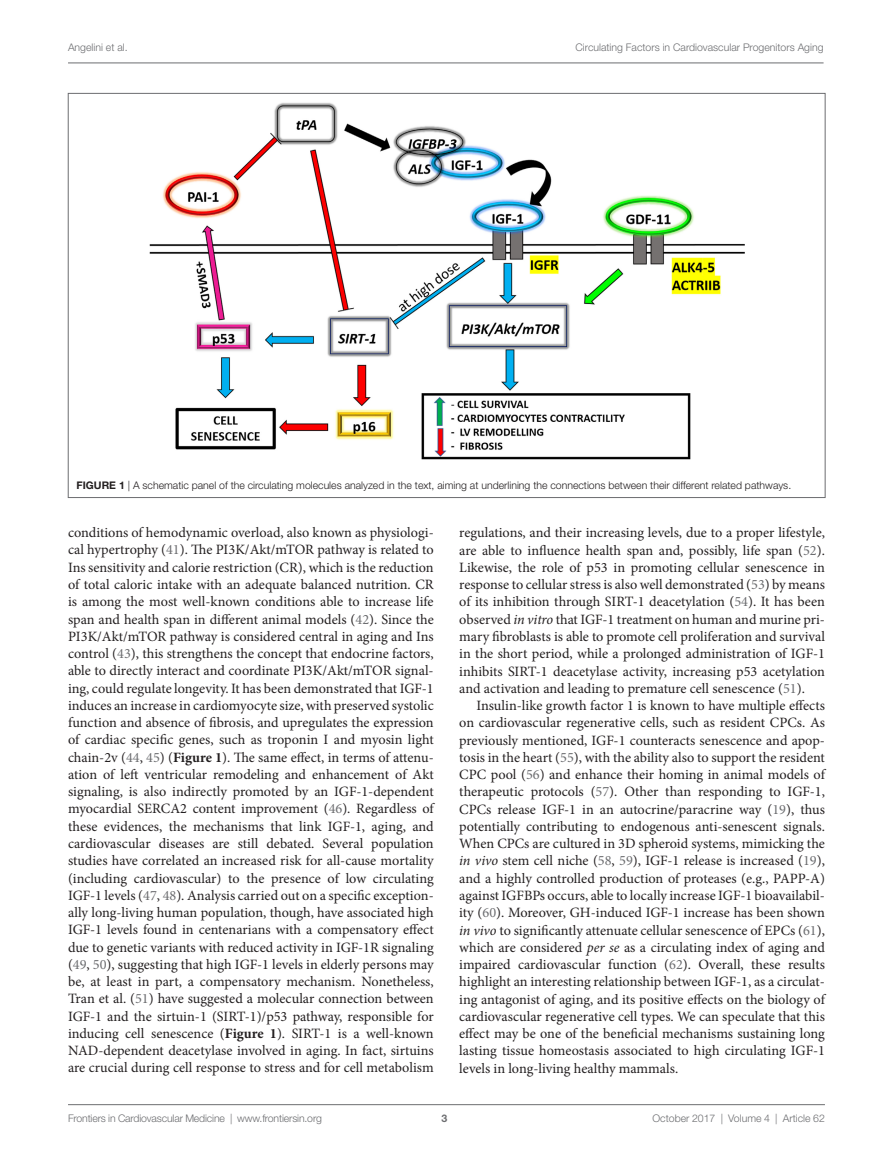
<style>
.page{position:relative;width:893px;height:1170px;background:#fff}
.page>*{position:absolute;margin:0;border:0;box-sizing:border-box;transform-origin:0 0}
.t1{font:14.25px/17.2px "Minion Pro";color:#231f20;text-align:justify}
.t2{font:300 10.5px "Helvetica Neue LT Std";color:#6c6d70}
.t3{font:300 10.5px "Helvetica Neue LT Std";color:#231f20}
.t4{font:700 10.5px "Helvetica Neue LT Std";color:#231f20}
.t5{font:700 10.5px "Helvetica Neue LT Std";color:#6c6d70}
.s1{font-weight:700}
.s2{color:#6c6d70}
.s3{font-style:italic}
</style>
<div class="page">
<img style="left:149px;top:102px;width:595px;height:357px">
<hr style="left:68px;top:1104px;width:757px;height:1px;background:#6c6d70">
<hr style="left:68px;top:63px;width:755px;height:1px;background:#6c6d70">
<p class="t2" style="left:68px;top:41px;width:61px">Angelini et al.</p>
<p class="t2" style="left:575px;top:41px;width:250px">Circulating Factors in Cardiovascular Progenitors Aging</p>
<p class="t4" style="left:77px;top:479px;width:18px">FIGUR</p>
<p class="t3" style="left:109px;top:479px;width:683px"><span class="s1">E 1</span> | A schematic panel of the circulating molecules analyzed in the text, aiming at underlining the connections between their different related pathways.</p>
<p class="t1" style="left:68px;top:524px;width:367px">conditions of hemodynamic overload, also known as physiologi&shy;cal hypertrophy (<span class="s2">41</span>). The PI3K/Akt/mTOR pathway is related to Ins sensitivity and calorie restriction (CR), which is the reduction of total caloric intake with an adequate balanced nutrition. CR is among the most well-known conditions able to increase life span and health span in different animal models (<span class="s2">42</span>). Since the PI3K/Akt/mTOR pathway is considered central in aging and Ins control (<span class="s2">43</span>), this strengthens the concept that endocrine factors, able to directly interact and coordinate PI3K/Akt/mTOR signal&shy;ing, could regulate longevity. It has been demonstrated that IGF-1 induces an increase in cardiomyocyte size, with preserved systolic function and absence of fibrosis, and upregulates the expression of cardiac specific genes, such as troponin I and myosin light chain-2v (<span class="s2">44</span>, <span class="s2">45</span>) (<span class="s1">Figure 1</span>). The same effect, in terms of attenu&shy;ation of left ventricular remodeling and enhancement of Akt signaling, is also indirectly promoted by an IGF-1-dependent myocardial SERCA2 content improvement (<span class="s2">46</span>). Regardless of these evidences, the mechanisms that link IGF-1, aging, and cardiovascular diseases are still debated. Several population studies have correlated an increased risk for all-cause mortality (including cardiovascular) to the presence of low circulating IGF-1 levels (<span class="s2">47</span>, <span class="s2">48</span>). Analysis carried out on a specific exception&shy;ally long-living human population, though, have associated high IGF-1 levels found in centenarians with a compensatory effect due to genetic variants with reduced activity in IGF-1R signaling (<span class="s2">49</span>, <span class="s2">50</span>), suggesting that high IGF-1 levels in elderly persons may be, at least in part, a compensatory mechanism. Nonetheless, Tran et al. (<span class="s2">51</span>) have suggested a molecular connection between IGF-1 and the sirtuin-1 (SIRT-1)/p53 pathway, responsible for inducing cell senescence (<span class="s1">Figure 1</span>). SIRT-1 is a well-known NAD-dependent deacetylase involved in aging. In fact, sirtuins are crucial during cell response to stress and for cell metabolism</p>
<p class="t1" style="left:459px;top:524px;width:367px">regulations, and their increasing levels, due to a proper lifestyle, are able to influence health span and, possibly, life span (<span class="s2">52</span>).<br>Likewise, the role of p53 in promoting cellular senescence in response to cellular stress is also well demonstrated (<span class="s2">53</span>) by means of its inhibition through SIRT-1 deacetylation (<span class="s2">54</span>). It has been observed <span class="s3">in vitro</span> that IGF-1 treatment on human and murine pri&shy;mary fibroblasts is able to promote cell proliferation and survival in the short period, while a prolonged administration of IGF-1 inhibits SIRT-1 deacetylase activity, increasing p53 acetylation and activation and leading to premature cell senescence (<span class="s2">51</span>).</p>
<p class="t1" style="left:459px;top:697px;width:367px;text-indent:17px">Insulin-like growth factor 1 is known to have multiple effects on cardiovascular regenerative cells, such as resident CPCs. As previously mentioned, IGF-1 counteracts senescence and apop&shy;tosis in the heart (<span class="s2">55</span>), with the ability also to support the resident CPC pool (<span class="s2">56</span>) and enhance their homing in animal models of therapeutic protocols (<span class="s2">57</span>). Other than responding to IGF-1, CPCs release IGF-1 in an autocrine/paracrine way (<span class="s2">19</span>), thus potentially contributing to endogenous anti-senescent signals.<br>When CPCs are cultured in 3D spheroid systems, mimicking the <span class="s3">in vivo</span> stem cell niche (<span class="s2">58</span>, <span class="s2">59</span>), IGF-1 release is increased (<span class="s2">19</span>), and a highly controlled production of proteases (e.g., PAPP-A) against IGFBPs occurs, able to locally increase IGF-1 bioavailabil&shy;ity (<span class="s2">60</span>). Moreover, GH-induced IGF-1 increase has been shown <span class="s3">in vivo</span> to significantly attenuate cellular senescence of EPCs (<span class="s2">61</span>), which are considered <span class="s3">per se</span> as a circulating index of aging and impaired cardiovascular function (<span class="s2">62</span>). Overall, these results highlight an interesting relationship between IGF-1, as a circulat&shy;ing antagonist of aging, and its positive effects on the biology of cardiovascular regenerative cell types. We can speculate that this effect may be one of the beneficial mechanisms sustaining long lasting tissue homeostasis associated to high circulating IGF-1 levels in long-living healthy mammals.</p>
<p class="t2" style="left:68px;top:1111px;width:255px">Frontiers in Cardiovascular Medicine | www.frontiersin.org</p>
<p class="t2" style="left:652px;top:1111px;width:174px">October 2017 | Volume 4 | Article 62</p>
<p class="t5" style="left:441px;top:1111px;width:7px">3</p>
</div>
